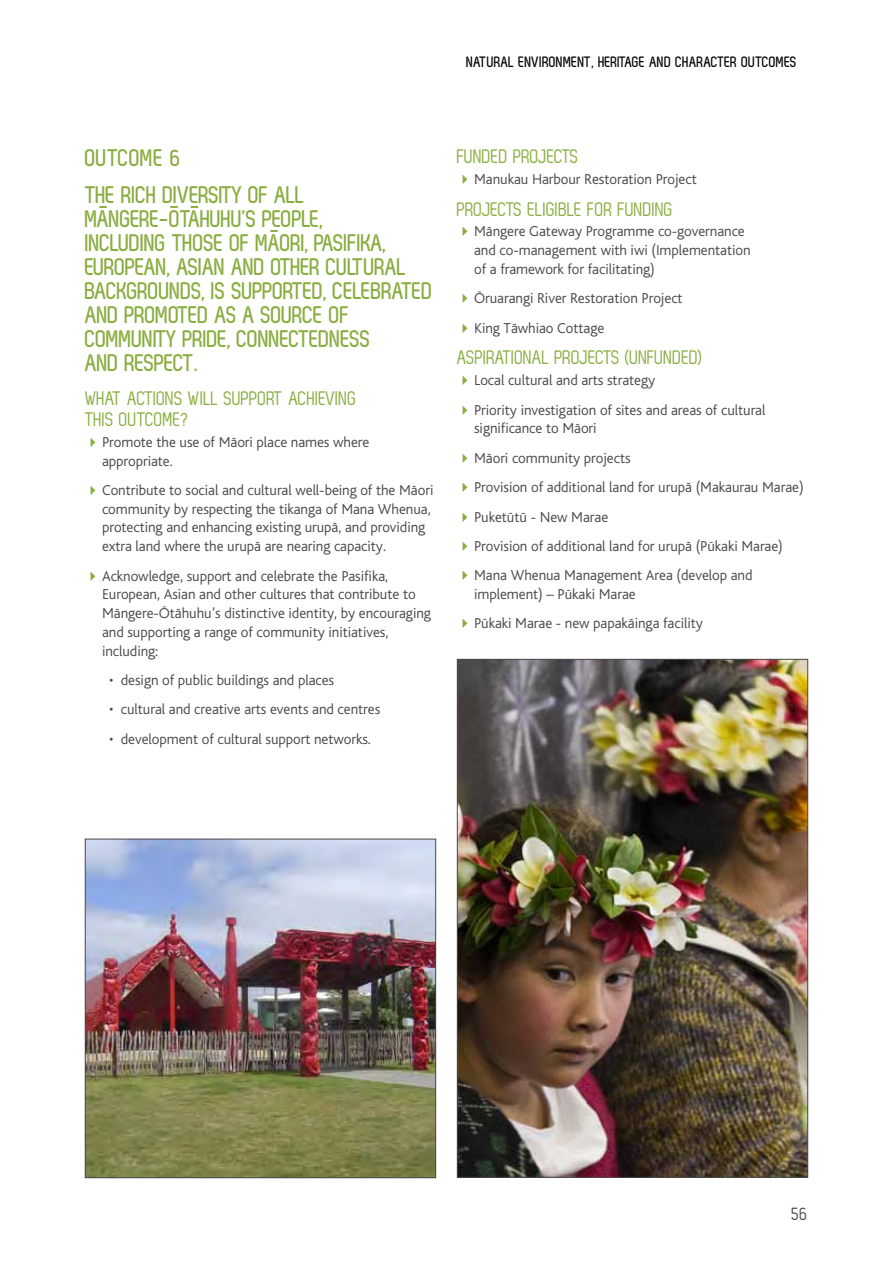
<style>
.page{position:relative;width:893px;height:1263px;background:#fff}
.page>*{position:absolute;margin:0;border:0;box-sizing:border-box;transform-origin:0 0}
.t1{font:700 24px/24px "Zag";letter-spacing:-.02em;color:#89ad3f}
.t2{font:19.5px/21px "Zag";letter-spacing:-.005em;color:#89ad3f}
.t3{font:18px "Zag";color:#48484a}
.t4{font:15px/18.8px "Auckland Council Bliss Light";letter-spacing:-.005em;color:#48484a}
.t5{font:700 15px "Zag";color:#000}
</style>
<div class="page">
<img style="left:87px;top:841px;width:347px;height:335px">
<div style="left:85px;top:839px;width:351px;height:339px;border:1px solid #48484a"></div>
<img style="left:459px;top:661px;width:347px;height:514px">
<p class="t5" style="left:467px;top:54px;width:57px">NATURAL ENVI</p>
<p class="t5" style="left:542px;top:54px;width:255px">RONMENT, HERITAGE AND CHARAC TER OUTCOMES</p>
<h1 class="t1" style="left:85px;top:140px;width:221px;line-height:36.8px">OUTCOME 6<br>THE RICH DIVERSITY OF ALL</h1>
<h1 class="t1" style="left:85px;top:207px;width:240px">MANGERE-OTAHUHU’S PEOPLE,</h1>
<h1 class="t1" style="left:85px;top:187px;width:303px;line-height:37.5px;text-indent:86px">- -<br>INCLUDING THOSE OF MAORI, PASIFIKA,</h1>
<h1 class="t1" style="left:100px;top:193px;width:12px">-</h1>
<h1 class="t1" style="left:270px;top:217px;width:12px">-</h1>
<h1 class="t1" style="left:85px;top:255px;width:350px;text-indent:146px">AND OTHER CULTURAL<br>BACKGROUNDS, IS SUPPORTED, CELEBRATED<br>AND PROMOTED AS A SOURCE OF<br>COMM</h1>
<h1 class="t1" style="left:85px;top:255px;width:113px">EUROPEAN, ASIAN</h1>
<h1 class="t1" style="left:132px;top:327px;width:117px">UNITY PRIDE, CONN</h1>
<h1 class="t1" style="left:280px;top:327px;width:81px">ECTEDNESS</h1>
<h1 class="t1" style="left:85px;top:351px;width:115px">AND RESPECT.</h1>
<h2 class="t2" style="left:85px;top:388px;width:273px">WHAT ACTIONS WILL SUPPORT ACHIEVING<br>THIS OUTCOME?</h2>
<p class="t4" style="left:102px;top:433px;width:269px">Promote the use of Māori place names where appropriate.</p>
<p class="t4" style="left:102px;top:481px;width:333px">Contribute to social and cultural well-being of the Māori community by respecting the tikanga of Mana Whenua, protecting and enhancing existing urupā, and providing extra land where the urupā are nearing capacity.</p>
<p class="t4" style="left:102px;top:566px;width:330px">Acknowledge, support and celebrate the Pasifika, European, Asian and other cultures that contribute to Māngere-Ōtāhuhu’s distinctive identity, by encouraging and supporting a range of community initiatives, including:</p>
<p class="t4" style="left:109px;top:671px;width:227px">• design of public buildings and places</p>
<p class="t4" style="left:109px;top:700px;width:273px">• cultural and creative arts events and centres</p>
<p class="t4" style="left:109px;top:730px;width:263px">• development of cultural support networks.</p>
<h2 class="t2" style="left:457px;top:146px;width:123px">FUNDED PROJECTS</h2>
<p class="t4" style="left:474px;top:170px;width:224px">Manukau Harbour Restoration Project</p>
<h2 class="t2" style="left:457px;top:198px;width:218px">PROJECTS ELIGIBLE FOR FUNDING</h2>
<p class="t4" style="left:474px;top:222px;width:278px">Māngere Gateway Programme co-governance and co-management with iwi (Implementation of a framework for facilitating)</p>
<p class="t4" style="left:474px;top:284px;width:210px;line-height:29.4px">Ōruarangi River Restoration Project<br>King Tāwhiao Cottage</p>
<h2 class="t2" style="left:457px;top:347px;width:248px">ASPIRATIONAL PROJECTS (UNFUNDED)</h2>
<p class="t4" style="left:474px;top:366px;width:293px;line-height:29.4px">Local cultural and arts strategy<br>Priority investigation of sites and areas of cultural</p>
<p class="t4" style="left:474px;top:414px;width:331px;line-height:29.4px">significance to Māori<br>Māori community projects<br>Provision of additional land for urupā (Makaurau Marae)<br>Puketūtū - New Marae<br>Provision of additional land for urupā (Pūkaki Marae)<br>Mana Whenua Management Area (develop and</p>
<p class="t4" style="left:474px;top:580px;width:230px;line-height:29.4px">implement) – Pūkaki Marae<br>Pūkaki Marae - new papakāinga facility</p>
<p class="t3" style="left:792px;top:1204px;width:18px">56</p>
</div>
